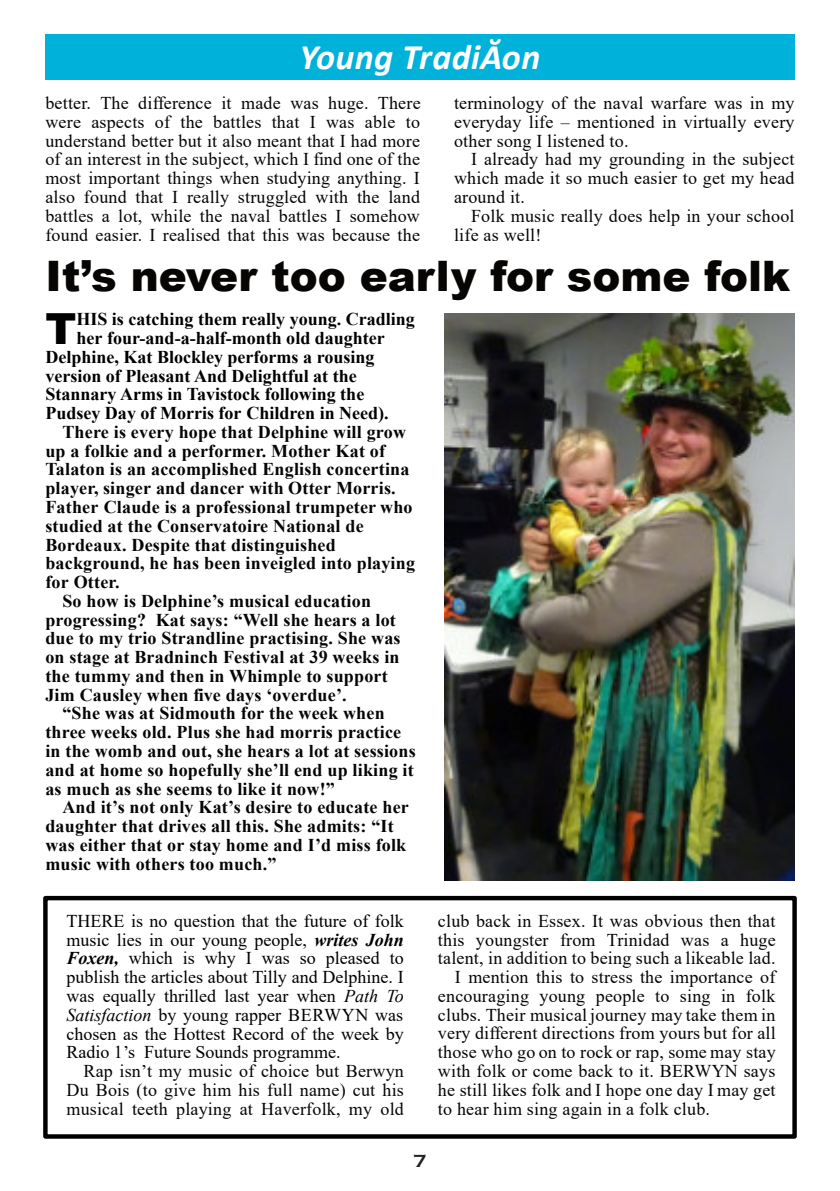
<style>
.page{position:relative;width:840px;height:1191px;background:#fff}
.page>*{position:absolute;margin:0;border:0;box-sizing:border-box;transform-origin:0 0}
.t1{font:900 42.8px "Arial";color:#000}
.t2{font:900 42px "Arial";color:#070504}
.t3{font:italic 700 36px "Calibri";letter-spacing:.01em;color:#fff}
.t4{font:18px/18.8px "Times New Roman";letter-spacing:.01em;color:#070504;text-align:justify}
.t5{font:700 18px "Times New Roman";letter-spacing:.01em;color:#070504}
.t6{font:18px/18.8px "Times New Roman";color:#000;text-align:justify}
.t7{font:700 18px "Times New Roman";color:#000}
.t8{font:700 18px "Copperplate Gothic";color:#231f20}
.s1{font-weight:700;font-style:italic}
.s2{font-style:italic}
</style>
<div class="page">
<div style="left:43px;top:896px;width:753px;height:242px;border:4px solid #000"></div>
<img style="left:444px;top:313px;width:350px;height:567px">
<div style="left:45px;top:34px;width:749px;height:46px;background:#00b2da"></div>
<h3 class="t3" style="left:299px;top:42px;width:242px">Young TradiĂon</h3>
<p class="t4" style="left:45px;top:95px;width:376px">better. The difference it made was huge. There were aspects of the battles that I was able to understand better but it also meant that I had more of an interest in the subject, which I find one of the most important things when studying anything. I also found that I really struggled with the land battles a lot, while the naval battles I somehow found easier. I realised that this was because the</p>
<p class="t4" style="left:454px;top:95px;width:342px">terminology of the naval warfare was in my everyday life – mentioned in virtually every other song I listened to.</p>
<p class="t4" style="left:454px;top:152px;width:342px;text-indent:17px">I already had my grounding in the subject which made it so much easier to get my head around it.</p>
<p class="t4" style="left:454px;top:208px;width:342px;text-indent:17px">Folk music really does help in your school life as well!</p>
<h2 class="t2" style="left:45px;top:261px;width:746px">It’s never too early for some folk</h2>
<h1 class="t1" style="left:45px;top:313px;width:32px">T</h1>
<p class="t7" style="left:76px;top:313px;width:340px">HIS is catching them really young. Cradling</p>
<p class="t7" style="left:76px;top:332px;width:310px">her four-and-a-half-month old daughter</p>
<p class="t7" style="left:45px;top:350px;width:330px">Delphine, Kat Blockley performs a rousing</p>
<p class="t7" style="left:45px;top:369px;width:313px">version of Pleasant And Delightful at the</p>
<p class="t7" style="left:45px;top:388px;width:320px">Stannary Arms in Tavistock following the</p>
<p class="t7" style="left:45px;top:407px;width:344px">Pudsey Day of Morris for Children in Need).</p>
<p class="t5" style="left:62px;top:426px;width:345px">There is every hope that Delphine will grow</p>
<p class="t5" style="left:45px;top:444px;width:341px">up a folkie and a performer. Mother Kat of</p>
<p class="t5" style="left:45px;top:463px;width:365px">Talaton is an accomplished English concertina</p>
<p class="t5" style="left:45px;top:482px;width:351px">player, singer and dancer with Otter Morris.</p>
<p class="t5" style="left:45px;top:501px;width:368px">Father Claude is a professional trumpeter who</p>
<p class="t5" style="left:45px;top:519px;width:319px">studied at the Conservatoire National de</p>
<p class="t5" style="left:45px;top:538px;width:292px">Bordeaux. Despite that distinguished</p>
<p class="t5" style="left:45px;top:557px;width:371px">background, he has been inveigled into playing</p>
<p class="t5" style="left:45px;top:576px;width:76px">for Otter.</p>
<p class="t5" style="left:62px;top:594px;width:310px">So how is Delphine’s musical education</p>
<p class="t5" style="left:45px;top:613px;width:352px">progressing? Kat says: “Well she hears a lot</p>
<p class="t5" style="left:45px;top:632px;width:356px">due to my trio Strandline practising. She was</p>
<p class="t5" style="left:45px;top:651px;width:355px">on stage at Bradninch Festival at 39 weeks in</p>
<p class="t5" style="left:45px;top:669px;width:344px">the tummy and then in Whimple to support</p>
<p class="t5" style="left:45px;top:688px;width:303px">Jim Causley when five days ‘overdue’.</p>
<p class="t5" style="left:62px;top:707px;width:323px">“She was at Sidmouth for the week when</p>
<p class="t5" style="left:45px;top:726px;width:357px">three weeks old. Plus she had morris practice</p>
<p class="t5" style="left:45px;top:745px;width:371px">in the womb and out, she hears a lot at sessions</p>
<p class="t5" style="left:45px;top:763px;width:369px">and at home so hopefully she’ll end up liking it</p>
<p class="t5" style="left:45px;top:782px;width:291px">as much as she seems to like it now!”</p>
<p class="t5" style="left:62px;top:801px;width:348px">And it’s not only Kat’s desire to educate her</p>
<p class="t5" style="left:45px;top:820px;width:350px">daughter that drives all this. She admits: “It</p>
<p class="t5" style="left:45px;top:838px;width:362px">was either that or stay home and I’d miss folk</p>
<p class="t5" style="left:45px;top:857px;width:232px">music with others too much.”</p>
<p class="t6" style="left:66px;top:913px;width:339px">THERE is no question that the future of folk music lies in our young people, <span class="s1">writes John Foxen,</span> which is why I was so pleased to publish the articles about Tilly and Delphine. I was equally thrilled last year when <span class="s2">Path To Satisfaction</span> by young rapper BERWYN was chosen as the Hottest Record of the week by Radio 1’s Future Sounds programme.</p>
<p class="t4" style="left:66px;top:1063px;width:339px;text-indent:17px">Rap isn’t my music of choice but Berwyn Du Bois (to give him his full name) cut his musical teeth playing at Haverfolk, my old</p>
<p class="t4" style="left:437px;top:913px;width:339px">club back in Essex. It was obvious then that</p>
<p class="t4" style="left:437px;top:932px;width:339px">this youngster from Trinidad was a huge</p>
<p class="t4" style="left:437px;top:950px;width:339px">talent, in addition to being such a likeable lad.</p>
<p class="t4" style="left:454px;top:969px;width:322px">I mention this to stress the importance of</p>
<p class="t4" style="left:437px;top:988px;width:339px">encouraging young people to sing in folk</p>
<p class="t4" style="left:437px;top:1007px;width:339px">clubs. Their musical journey may take them in</p>
<p class="t4" style="left:437px;top:1025px;width:339px">very different directions from yours but for all</p>
<p class="t4" style="left:437px;top:1044px;width:339px">those who go on to rock or rap, some may stay</p>
<p class="t4" style="left:437px;top:1063px;width:339px">with folk or come back to it. BERWYN says</p>
<p class="t4" style="left:437px;top:1082px;width:339px">he still likes folk and I hope one day I may get</p>
<p class="t4" style="left:437px;top:1100px;width:273px">to hear him sing again in a folk club.</p>
<p class="t8" style="left:413px;top:1150px;width:14px">7</p>
</div>
